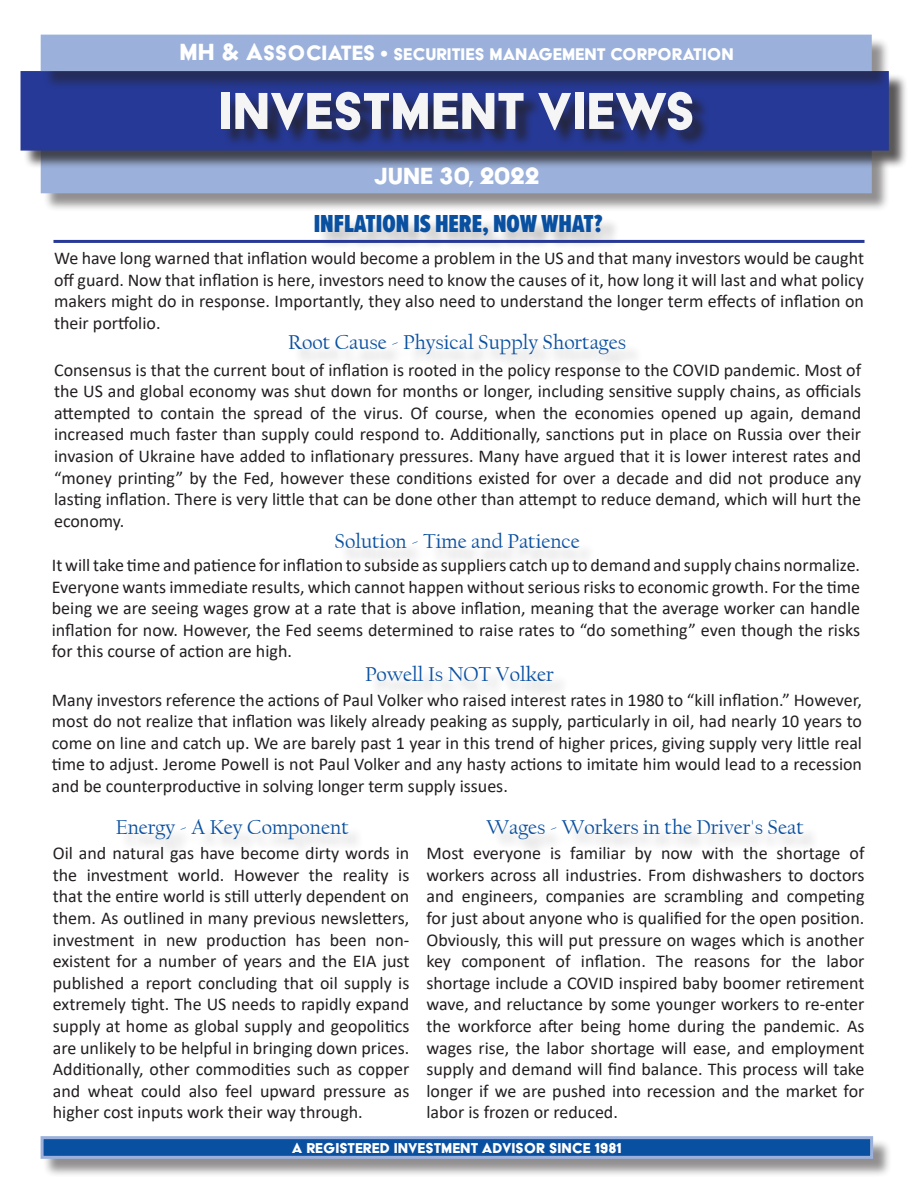
<style>
.page{position:relative;width:918px;height:1188px;background:#fff}
.page>*{position:absolute;margin:0;border:0;box-sizing:border-box;transform-origin:0 0}
.t1{font:60px "Acier BAT Text Solid";color:#f5f5f6}
.t2{font:27px "Acier BAT Text Solid";color:#fff}
.Headline{font:900 25.5px "Proxima Nova Ex Cn";color:#0a50a0}
.Headline-2{font:21px "Californian FB";color:#0a50a0}
.Subhead_1{font:19.5px "Acier BAT Text Solid";color:#fff}
.t3{font:18px/21.6px "Calibri";color:#231f20;text-align:justify}
.Subhead_1-2{font:16.5px "Acier BAT Text Solid";color:#fff}
.s1{font-size:27px}
.s2{font-size:24px}
.s3{font-size:21px}
</style>
<div class="page">
<div style="left:43px;top:151px;width:848px;height:61px;background:#231f20;opacity:.5"></div>
<div style="left:41px;top:148px;width:831px;height:45px;background:#9bb1db"></div>
<div style="left:23px;top:73px;width:884px;height:96px;background:#231f20;opacity:.75"></div>
<div style="left:21px;top:71px;width:868px;height:80px;background:#263996;border:2px solid #263996"></div>
<div style="left:43px;top:37px;width:848px;height:53px;background:#231f20;opacity:.5"></div>
<div style="left:41px;top:35px;width:831px;height:36px;background:#9bb1db"></div>
<div style="left:223px;top:94px;width:488px;height:54px;background:#231f20;opacity:.75"></div>
<div style="left:43px;top:1138px;width:849px;height:39px;background:#231f20;opacity:.5"></div>
<div style="left:41px;top:1136px;width:832px;height:23px;background:#0a50a0;border:3px solid #9bb1db"></div>
<div style="left:317px;top:217px;width:303px;height:36px;background:#231f20;opacity:.26"></div>
<hr style="left:53px;top:240px;width:812px;height:3px;background:#263996">
<div style="left:339px;top:536px;width:258px;height:31px;background:#fafafa"></div>
<div style="left:370px;top:668px;width:201px;height:32px;background:#fafafa"></div>
<p class="Subhead_1" style="left:179px;top:44px;width:556px"><span class="s1">MH &amp; A</span><span class="s2">SSOCIATES</span> <span class="s3">•</span> SECURITIES MANAGEMENT CORPORATION</p>
<p class="t1" style="left:218px;top:79px;width:479px">INVESTMENT VIEWS</p>
<p class="t2" style="left:374px;top:161px;width:167px">JUNE 30, 2022</p>
<p class="Headline" style="left:314px;top:205px;width:290px">INFLATION IS HERE, NOW WHAT?</p>
<p class="t3" style="left:54px;top:247px;width:812px">We have long warned that inflation would become a problem in the US and that many investors would be caught off guard. Now that inflation is here, investors need to know the causes of it, how long it will last and what policy makers might do in response. Importantly, they also need to understand the longer term effects of inflation on their portfolio.</p>
<p class="t3" style="left:54px;top:358px;width:809px">Consensus is that the current bout of inflation is rooted in the policy response to the COVID pandemic. Most of the US and global economy was shut down for months or longer, including sensitive supply chains, as officials attempted to contain the spread of the virus. Of course, when the economies opened up again, demand increased much faster than supply could respond to. Additionally, sanctions put in place on Russia over their invasion of Ukraine have added to inflationary pressures. Many have argued that it is lower interest rates and “money printing” by the Fed, however these conditions existed for over a decade and did not produce any lasting inflation. There is very little that can be done other than attempt to reduce demand, which will hurt the economy.</p>
<p class="Headline-2" style="left:335px;top:530px;width:247px">Solution - Time and Patience</p>
<p class="t3" style="left:52px;top:554px;width:810px">It will take time and patience for inflation to subside as suppliers catch up to demand and supply chains normalize.<br>Everyone wants immediate results, which cannot happen without serious risks to economic growth. For the time being we are seeing wages grow at a rate that is above inflation, meaning that the average worker can handle inflation for now. However, the Fed seems determined to raise rates to “do something” even though the risks for this course of action are high.</p>
<p class="t3" style="left:52px;top:688px;width:812px">Many investors reference the actions of Paul Volker who raised interest rates in 1980 to “kill inflation.” However, most do not realize that inflation was likely already peaking as supply, particularly in oil, had nearly 10 years to come on line and catch up. We are barely past 1 year in this trend of higher prices, giving supply very little real time to adjust. Jerome Powell is not Paul Volker and any hasty actions to imitate him would lead to a recession and be counterproductive in solving longer term supply issues.</p>
<p class="Headline-2" style="left:288px;top:331px;width:340px">Root Cause - Physical Supply Shortages</p>
<p class="Headline-2" style="left:365px;top:662px;width:190px">Powell Is NOT Volker</p>
<p class="Headline-2" style="left:116px;top:815px;width:235px">Energy - A Key Component</p>
<p class="t3" style="left:53px;top:842px;width:358px">Oil and natural gas have become dirty words in the investment world. However the reality is that the entire world is still utterly dependent on them. As outlined in many previous newsletters, investment in new production has been non&shy;existent for a number of years and the EIA just published a report concluding that oil supply is extremely tight. The US needs to rapidly expand supply at home as global supply and geopolitics are unlikely to be helpful in bringing down prices.<br>Additionally, other commodities such as copper and wheat could also feel upward pressure as higher cost inputs work their way through.</p>
<p class="Headline-2" style="left:486px;top:815px;width:319px">Wages - Workers in the Driver's Seat</p>
<p class="t3" style="left:426px;top:842px;width:440px">Most everyone is familiar by now with the shortage of workers across all industries. From dishwashers to doctors and engineers, companies are scrambling and competing for just about anyone who is qualified for the open position.<br>Obviously, this will put pressure on wages which is another key component of inflation. The reasons for the labor shortage include a COVID inspired baby boomer retirement wave, and reluctance by some younger workers to re-enter the workforce after being home during the pandemic. As wages rise, the labor shortage will ease, and employment supply and demand will find balance. This process will take longer if we are pushed into recession and the market for labor is frozen or reduced.</p>
<p class="Subhead_1-2" style="left:292px;top:1139px;width:331px">A REGISTERED INVESTMENT ADVISOR SINCE 1981</p>
</div>
